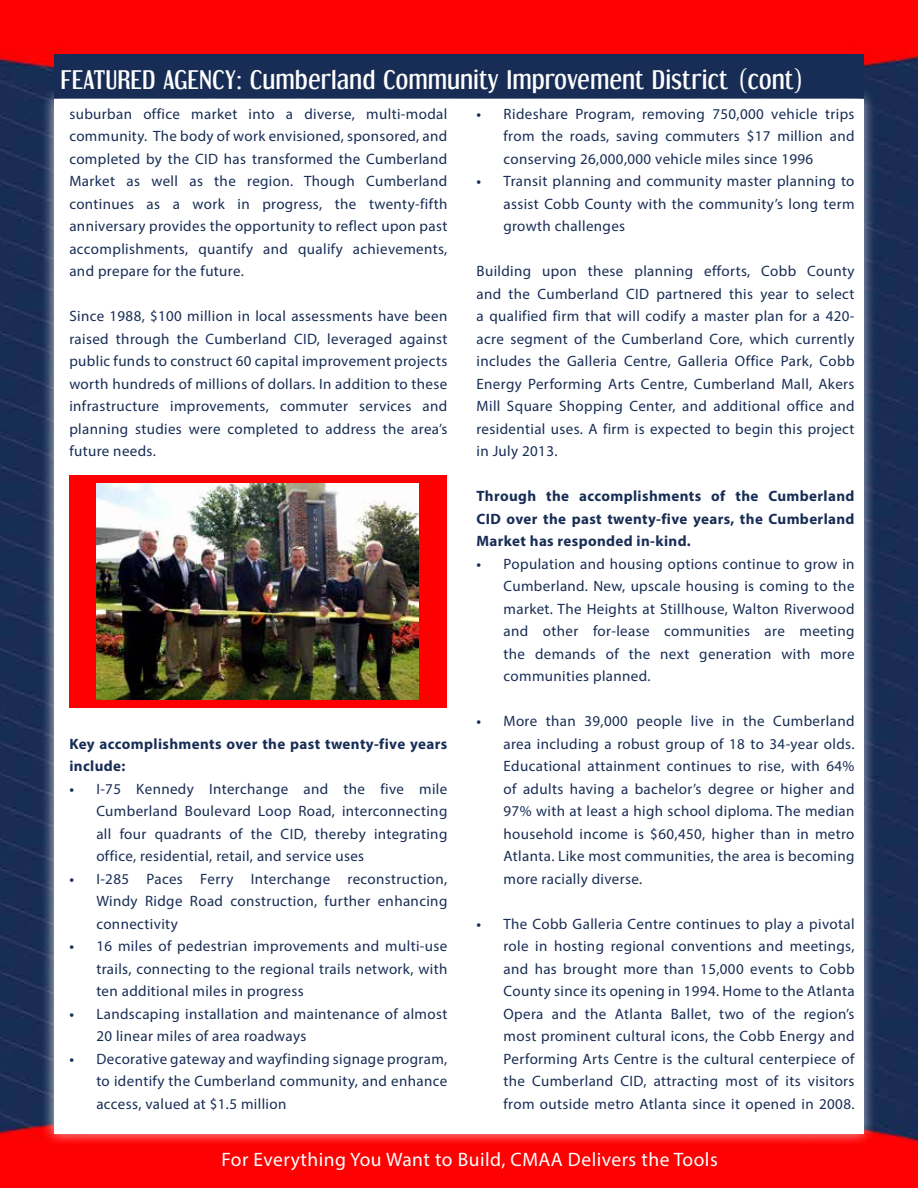
<style>
.page{position:relative;width:918px;height:1188px;background:#fff}
.page>*{position:absolute;margin:0;border:0;box-sizing:border-box;transform-origin:0 0}
.t1{font:24px "Dream Orphanage Rg";letter-spacing:.025em;color:#fff}
.t2{font:19.5px "Myriad Pro";letter-spacing:.025em;color:#fff}
.t3{font:15px/22.5px "Myriad Pro";letter-spacing:.025em;color:#182d55;text-align:justify}
.t4{font:700 15px/22.5px "Myriad Pro";letter-spacing:.025em;color:#182d55}
.s1{font-weight:600}
</style>
<div class="page">
<img style="left:0;top:0;width:918px;height:1188px">
<div style="left:41px;top:87px;width:835px;height:1060px;background:#fff;opacity:.75"></div>
<div style="left:54px;top:99px;width:809px;height:1035px;background:#fff"></div>
<div style="left:849px;top:41px;width:14px;height:26px;background:#f00"></div>
<div style="left:55px;top:41px;width:14px;height:26px;background:#f00"></div>
<div style="left:54px;top:54px;width:809px;height:44px;background:#182d55"></div>
<div style="left:69px;top:475px;width:378px;height:233px;background:#f00"></div>
<img style="left:96px;top:484px;width:323px;height:216px">
<h1 class="t1" style="left:61px;top:65px;width:743px">FEATURED AGENCY: Cumberland Community Improvement District (cont)</h1>
<p class="t3" style="left:69px;top:102px;width:380px">suburban office market into a diverse, multi-modal community. The body of work envisioned, sponsored, and completed by the CID has transformed the Cumberland Market as well as the region. Though Cumberland continues as a work in progress, the twenty-fifth anniversary provides the opportunity to reflect upon past accomplishments, quantify and qualify achievements, and prepare for the future.</p>
<p class="t3" style="left:69px;top:305px;width:380px">Since 1988, $100 million in local assessments have been raised through the Cumberland CID, leveraged against public funds to construct 60 capital improvement projects worth hundreds of millions of dollars. In addition to these infrastructure improvements, commuter services and planning studies were completed to address the area’s future needs.</p>
<p class="t4" style="left:69px;top:732px;width:379px">Key accomplishments over the past twenty-five years include:</p>
<p class="t3" style="left:96px;top:777px;width:353px;text-indent:-27px"><span class="s1">•</span> I-75 Kennedy Interchange and the five mile Cumberland Boulevard Loop Road, interconnecting all four quadrants of the CID, thereby integrating office, residential, retail, and service uses</p>
<p class="t3" style="left:96px;top:867px;width:353px;text-indent:-27px"><span class="s1">•</span> I-285 Paces Ferry Interchange reconstruction, Windy Ridge Road construction, further enhancing connectivity</p>
<p class="t3" style="left:96px;top:935px;width:353px;text-indent:-27px"><span class="s1">•</span> 16 miles of pedestrian improvements and multi-use trails, connecting to the regional trails network, with ten additional miles in progress</p>
<p class="t3" style="left:96px;top:1002px;width:353px;text-indent:-27px"><span class="s1">•</span> Landscaping installation and maintenance of almost<br>20 linear miles of area roadways</p>
<p class="t3" style="left:96px;top:1047px;width:353px;text-indent:-27px"><span class="s1">•</span> Decorative gateway and wayfinding signage program, to identify the Cumberland community, and enhance access, valued at $1.5 million</p>
<p class="t3" style="left:504px;top:102px;width:353px;text-indent:-27px"><span class="s1">•</span> Rideshare Program, removing 750,000 vehicle trips from the roads, saving commuters $17 million and conserving 26,000,000 vehicle miles since 1996</p>
<p class="t3" style="left:504px;top:170px;width:353px;text-indent:-27px"><span class="s1">•</span> Transit planning and community master planning to assist Cobb County with the community’s long term growth challenges</p>
<p class="t3" style="left:477px;top:260px;width:380px">Building upon these planning efforts, Cobb County and the Cumberland CID partnered this year to select a qualified firm that will codify a master plan for a 420- acre segment of the Cumberland Core, which currently includes the Galleria Centre, Galleria Office Park, Cobb Energy Performing Arts Centre, Cumberland Mall, Akers Mill Square Shopping Center, and additional office and residential uses. A firm is expected to begin this project in July 2013.</p>
<p class="t4" style="left:477px;top:485px;width:380px;text-align:justify">Through the accomplishments of the Cumberland CID over the past twenty-five years, the Cumberland Market has responded in-kind.</p>
<p class="t3" style="left:504px;top:552px;width:353px;text-indent:-27px"><span class="s1">•</span> Population and housing options continue to grow in Cumberland. New, upscale housing is coming to the market. The Heights at Stillhouse, Walton Riverwood and other for-lease communities are meeting the demands of the next generation with more communities planned.</p>
<p class="t3" style="left:504px;top:710px;width:353px;text-indent:-27px"><span class="s1">•</span> More than 39,000 people live in the Cumberland area including a robust group of 18 to 34-year olds.<br>Educational attainment continues to rise, with 64% of adults having a bachelor’s degree or higher and 97% with at least a high school diploma. The median household income is $60,450, higher than in metro Atlanta. Like most communities, the area is becoming more racially diverse.</p>
<p class="t3" style="left:504px;top:912px;width:353px;text-indent:-27px"><span class="s1">•</span> The Cobb Galleria Centre continues to play a pivotal role in hosting regional conventions and meetings, and has brought more than 15,000 events to Cobb County since its opening in 1994. Home to the Atlanta Opera and the Atlanta Ballet, two of the region’s most prominent cultural icons, the Cobb Energy and Performing Arts Centre is the cultural centerpiece of the Cumberland CID, attracting most of its visitors from outside metro Atlanta since it opened in 2008.</p>
<h2 class="t2" style="left:222px;top:1147px;width:498px">For Everything You Want to Build, CMAA Delivers the Tools</h2>
</div>
